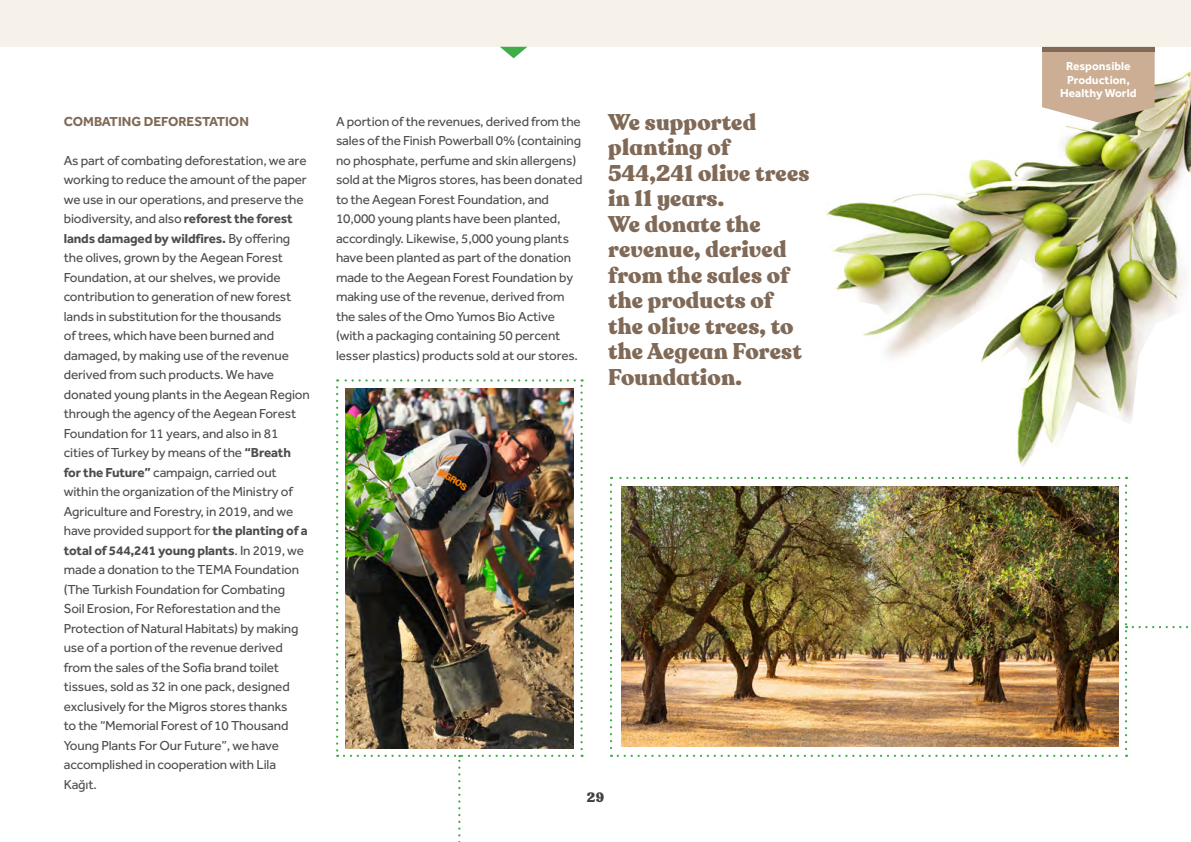
<style>
.page{position:relative;width:1191px;height:842px;background:#fff}
.page>*{position:absolute;margin:0;border:0;box-sizing:border-box;transform-origin:0 0}
.t1{font:900 22.5px/25.5px "Recoleta Alt";letter-spacing:.01em;color:#806a57}
.t2{font:13.5px/19.5px "Effra Std";letter-spacing:-.01em;color:#4d4d4f}
.t3{font:700 13.5px "Effra Std";color:#806a57}
.t4{font:900 13.5px "Recoleta Alt";color:#414042}
.t5{font:700 12px/13.5px "Effra Std";color:#fff;text-align:center}
.s1{font-weight:700}
</style>
<div class="page">
<div style="left:0;top:0;width:1191px;height:47px;background:#f6f2e9"></div>
<svg style="left:500px;top:47px;width:27px;height:11px"></svg>
<svg style="left:610px;top:485px;width:2px;height:272px"></svg>
<svg style="left:618px;top:755px;width:509px;height:2px"></svg>
<svg style="left:611px;top:477px;width:508px;height:2px"></svg>
<svg style="left:336px;top:379px;width:247px;height:463px"></svg>
<svg style="left:1125px;top:477px;width:64px;height:272px"></svg>
<img style="left:345px;top:388px;width:229px;height:361px">
<img style="left:621px;top:486px;width:497px;height:260px">
<img style="left:826px;top:71px;width:365px;height:395px">
<svg style="left:1042px;top:51px;width:112px;height:72px;background:#c9af96"></svg>
<hr style="left:1042px;top:47px;width:112px;height:4px;background:#806a57">
<p class="t3" style="left:64px;top:113px;width:187px">COMBATING DEFORESTATION</p>
<p class="t2" style="left:64px;top:150px;width:247px">As part of combating deforestation, we are working to reduce the amount of the paper we use in our operations, and preserve the biodiversity, and also <span class="s1">reforest the forest lands damaged by wildfires.</span> By offering the olives, grown by the Aegean Forest Foundation, at our shelves, we provide contribution to generation of new forest lands in substitution for the thousands<br>of trees, which have been burned and damaged, by making use of the revenue derived from such products. We have donated young plants in the Aegean Region through the agency of the Aegean Forest Foundation for 11 years, and also in 81 cities of Turkey by means of the <span class="s1">“Breath for the Future”</span> campaign, carried out within the organization of the Ministry of Agriculture and Forestry, in 2019, and we have provided support for <span class="s1">the planting of a total of 544,241 young plants</span>. In 2019, we made a donation to the TEMA Foundation (The Turkish Foundation for Combating<br>Soil Erosion, For Reforestation and the Protection of Natural Habitats) by making use of a portion of the revenue derived from the sales of the Sofia brand toilet tissues, sold as 32 in one pack, designed exclusively for the Migros stores thanks<br>to the “Memorial Forest of 10 Thousand Young Plants For Our Future”, we have accomplished in cooperation with Lila Kağıt.</p>
<p class="t2" style="left:336px;top:111px;width:248px">A portion of the revenues, derived from the sales of the Finish Powerball 0% (containing no phosphate, perfume and skin allergens) sold at the Migros stores, has been donated to the Aegean Forest Foundation, and 10,000 young plants have been planted, accordingly. Likewise, 5,000 young plants have been planted as part of the donation made to the Aegean Forest Foundation by making use of the revenue, derived from the sales of the Omo Yumos Bio Active (with a packaging containing 50 percent lesser plastics) products sold at our stores.</p>
<h1 class="t1" style="left:608px;top:110px;width:203px">We supported planting of<br>544,241 olive trees in 11 years.<br>We donate the revenue, derived from the sales of the products of the olive trees, to the Aegean Forest<br>Foundation.</h1>
<p class="t4" style="left:587px;top:789px;width:19px">29</p>
<p class="t5" style="left:1060px;top:59px;width:78px">Responsible<br>Production,<br>Healthy World</p>
</div>
